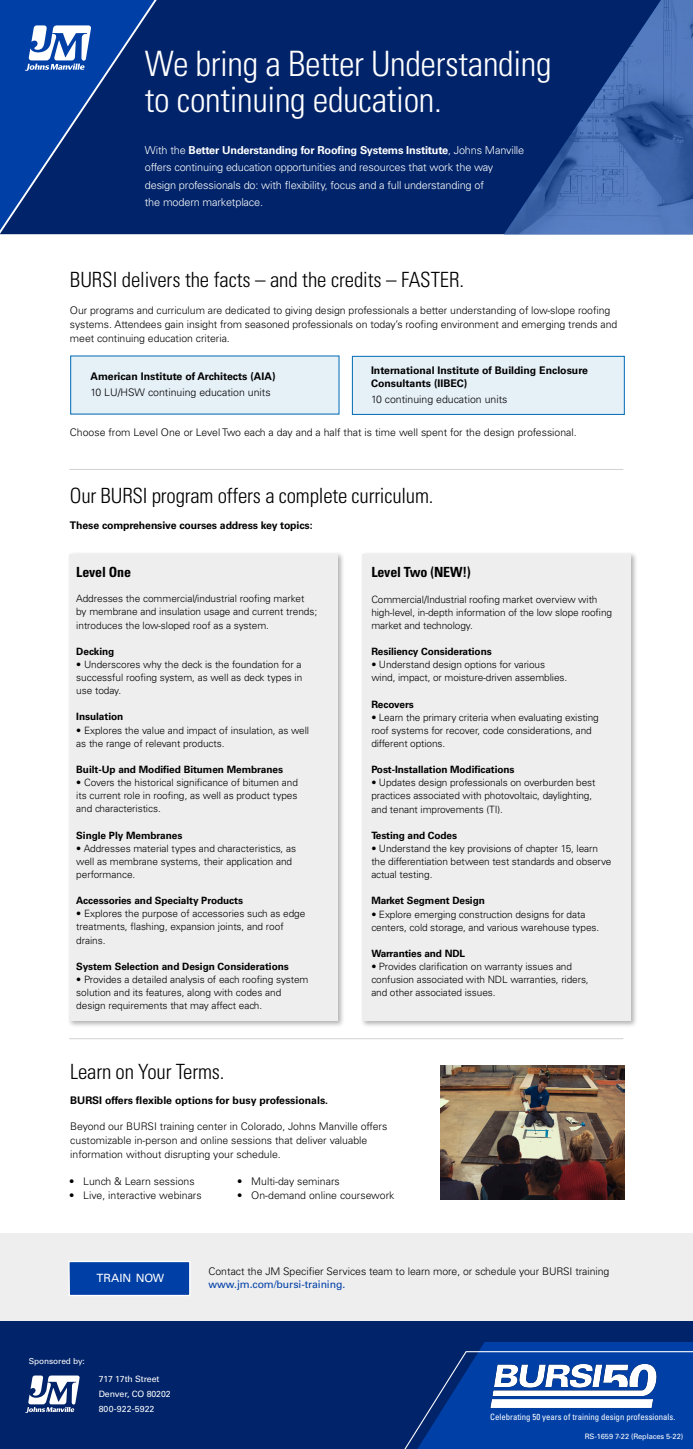
<style>
.page{position:relative;width:693px;height:1449px;background:#fff}
.page>*{position:absolute;margin:0;border:0;box-sizing:border-box;transform-origin:0 0}
.t1{font:300 condensed 35px "Univers LT Std";letter-spacing:-.01em;color:#fff}
.t2{font:300 condensed 21px "Univers LT Std";letter-spacing:-.01em;color:#000}
.t3{font:700 condensed 14px "Univers LT Std";letter-spacing:-.01em;color:#000}
.t4{font:11.38px "Univers LT Std";color:#fff}
.t5{font:300 10.94px/17.5px "Univers LT Std";letter-spacing:-.015em;color:#fff}
.t6{font:300 10.5px/14px "Univers LT Std";letter-spacing:-.005em;color:#000}
.t7{font:700 10.5px/12.6px "Univers LT Std";color:#000}
.t8{font:10.5px "Univers LT Std";letter-spacing:-.01em;color:#0040a6}
.t9{font:300 10.06px/13.1px "Univers LT Std";letter-spacing:-.01em;color:#000}
.t10{font:700 10.06px "Univers LT Std";letter-spacing:-.005em;color:#000}
.t11{font:condensed 8.75px "Univers LT Std";color:#fff}
.t12{font:8.75px "Univers LT Std";letter-spacing:-.01em;color:#fff}
.t13{font:8.75px "Univers LT Std";letter-spacing:.01em;color:#fff}
.t14{font:8.22px "Univers LT Std";letter-spacing:-.01em;color:#fff}
.t15{font:7.44px "Univers LT Std";letter-spacing:-.01em;color:#fff}
.s1{font-weight:700}
</style>
<div class="page">
<div style="left:70px;top:356px;width:269px;height:58px;background:#e6f0f7"></div>
<div style="left:352px;top:356px;width:272px;height:58px;background:#e6f0f7"></div>
<div style="left:0;top:0;width:504px;height:234px;background:#002369"></div>
<div style="left:0;top:1320px;width:693px;height:129px;background:#002369"></div>
<svg style="left:404px;top:1342px;width:289px;height:107px"></svg>
<svg style="left:0;top:0;width:154px;height:230px;background:#0e3c8d"></svg>
<svg style="left:25px;top:1376px;width:55px;height:37px"></svg>
<div style="left:67px;top:552px;width:278px;height:476px;background:#000;opacity:.3"></div>
<div style="left:69px;top:554px;width:269px;height:467px;background:#eeeeef"></div>
<div style="left:0;top:1233px;width:693px;height:87px;background:#eeeeef"></div>
<svg style="left:68px;top:1261px;width:122px;height:35px;background:#2a5fb4"></svg>
<div style="left:73px;top:1274px;width:115px;height:18px;background:#0040a6"></div>
<div style="left:352px;top:356px;width:273px;height:59px;border:1px solid #006bb4"></div>
<img style="left:440px;top:1065px;width:184px;height:135px">
<img style="left:504px;top:0;width:189px;height:234px">
<div style="left:360px;top:552px;width:278px;height:476px;background:#000;opacity:.3"></div>
<div style="left:363px;top:554px;width:268px;height:467px;background:#eeeeef"></div>
<img style="left:480px;top:1354px;width:188px;height:65px">
<hr style="left:69px;top:1038px;width:554px;height:1px;background:#d1d2d4">
<hr style="left:69px;top:469px;width:554px;height:1px;background:#d1d2d4">
<p class="t1" style="left:145px;top:43px;width:408px">We bring a Better Understanding</p>
<p class="t1" style="left:145px;top:78px;width:299px">to continuing education.</p>
<p class="t5" style="left:145px;top:141px;width:381px">With the <span class="s1">Better Understanding for Roofing Systems Institute</span>, Johns Manville offers continuing education opportunities and resources that work the way design professionals do: with flexibility, focus and a full understanding of<br>the modern marketplace.</p>
<p class="t2" style="left:70px;top:267px;width:396px">BURSI delivers the facts – and the credits – FASTER.</p>
<p class="t6" style="left:70px;top:303px;width:549px">Our programs and curriculum are dedicated to giving design professionals a better understanding of low-slope roofing systems. Attendees gain insight from seasoned professionals on today’s roofing environment and emerging trends and meet continuing education criteria.</p>
<p class="t7" style="left:90px;top:370px;width:187px">American Institute of Architects (AIA)</p>
<p class="t6" style="left:90px;top:385px;width:182px">10 LU/HSW continuing education units</p>
<p class="t7" style="left:371px;top:364px;width:218px">International Institute of Building Enclosure<br>Consultants (IIBEC)</p>
<p class="t6" style="left:371px;top:393px;width:138px">10 continuing education units</p>
<p class="t6" style="left:70px;top:426px;width:508px">Choose from Level One or Level Two each a day and a half that is time well spent for the design professional.</p>
<p class="t2" style="left:70px;top:483px;width:365px">Our BURSI program offers a complete curriculum.</p>
<p class="t7" style="left:70px;top:519px;width:244px">These comprehensive courses address key topics:</p>
<p class="t3" style="left:76px;top:563px;width:56px">Level One</p>
<p class="t9" style="left:76px;top:592px;width:242px">Addresses the commercial/industrial roofing market by membrane and insulation usage and current trends; introduces the low-sloped roof as a system.</p>
<p class="t10" style="left:76px;top:645px;width:40px">Decking</p>
<p class="t9" style="left:76px;top:658px;width:227px">• Underscores why the deck is the foundation for a</p>
<p class="t9" style="left:76px;top:671px;width:228px">successful roofing system, as well as deck types in</p>
<p class="t9" style="left:76px;top:684px;width:47px">use today.</p>
<p class="t10" style="left:76px;top:711px;width:49px">Insulation</p>
<p class="t9" style="left:76px;top:723px;width:234px">• Explores the value and impact of insulation, as well</p>
<p class="t9" style="left:76px;top:737px;width:150px">as the range of relevant products.</p>
<p class="t10" style="left:76px;top:764px;width:208px">Built-Up and Modified Bitumen Membranes</p>
<p class="t9" style="left:76px;top:776px;width:223px">• Covers the historical significance of bitumen and</p>
<p class="t9" style="left:76px;top:789px;width:223px">its current role in roofing, as well as product types</p>
<p class="t9" style="left:76px;top:802px;width:86px">and characteristics.</p>
<p class="t10" style="left:76px;top:829px;width:108px">Single Ply Membranes</p>
<p class="t9" style="left:76px;top:842px;width:221px">• Addresses material types and characteristics, as</p>
<p class="t9" style="left:76px;top:855px;width:217px">well as membrane systems, their application and</p>
<p class="t9" style="left:76px;top:868px;width:61px">performance.</p>
<p class="t10" style="left:76px;top:895px;width:168px">Accessories and Specialty Products</p>
<p class="t9" style="left:76px;top:907px;width:231px">• Explores the purpose of accessories such as edge treatments, flashing, expansion joints, and roof</p>
<p class="t9" style="left:76px;top:933px;width:31px">drains.</p>
<p class="t10" style="left:76px;top:960px;width:214px">System Selection and Design Considerations</p>
<p class="t9" style="left:76px;top:973px;width:234px">• Provides a detailed analysis of each roofing system</p>
<p class="t9" style="left:76px;top:986px;width:207px">solution and its features, along with codes and</p>
<p class="t9" style="left:76px;top:999px;width:187px">design requirements that may affect each.</p>
<p class="t3" style="left:371px;top:563px;width:101px">Level Two (NEW!)</p>
<p class="t9" style="left:371px;top:592px;width:242px">Commercial/Industrial roofing market overview with high-level, in-depth information of the low slope roofing market and technology.</p>
<p class="t10" style="left:371px;top:646px;width:122px">Resiliency Considerations</p>
<p class="t9" style="left:371px;top:658px;width:175px">• Understand design options for various</p>
<p class="t9" style="left:371px;top:671px;width:197px">wind, impact, or moisture-driven assemblies.</p>
<p class="t10" style="left:371px;top:698px;width:44px">Recovers</p>
<p class="t9" style="left:371px;top:711px;width:229px">• Learn the primary criteria when evaluating existing</p>
<p class="t9" style="left:371px;top:724px;width:222px">roof systems for recover, code considerations, and</p>
<p class="t9" style="left:371px;top:737px;width:76px">different options.</p>
<p class="t10" style="left:371px;top:764px;width:145px">Post-Installation Modifications</p>
<p class="t9" style="left:371px;top:776px;width:226px">• Updates design professionals on overburden best</p>
<p class="t9" style="left:371px;top:789px;width:223px">practices associated with photovoltaic, daylighting,</p>
<p class="t9" style="left:371px;top:802px;width:133px">and tenant improvements (TI).</p>
<p class="t10" style="left:371px;top:829px;width:87px">Testing and Codes</p>
<p class="t9" style="left:371px;top:842px;width:242px">• Understand the key provisions of chapter 15, learn the differentiation between test standards and observe actual testing.</p>
<p class="t10" style="left:371px;top:895px;width:115px">Market Segment Design</p>
<p class="t9" style="left:371px;top:907px;width:216px">• Explore emerging construction designs for data</p>
<p class="t9" style="left:371px;top:921px;width:229px">centers, cold storage, and various warehouse types.</p>
<p class="t10" style="left:371px;top:948px;width:95px">Warranties and NDL</p>
<p class="t9" style="left:371px;top:960px;width:202px">• Provides clarification on warranty issues and</p>
<p class="t9" style="left:371px;top:973px;width:219px">confusion associated with NDL warranties, riders,</p>
<p class="t9" style="left:371px;top:986px;width:126px">and other associated issues.</p>
<p class="t2" style="left:70px;top:1059px;width:156px">Learn on Your Terms.</p>
<p class="t7" style="left:70px;top:1094px;width:259px">BURSI offers flexible options for busy professionals.</p>
<p class="t6" style="left:70px;top:1120px;width:319px">Beyond our BURSI training center in Colorado, Johns Manville offers customizable in-person and online sessions that deliver valuable information without disrupting your schedule.</p>
<p class="t6" style="left:69px;top:1174px;width:127px">• Lunch &amp; Learn sessions</p>
<p class="t6" style="left:237px;top:1174px;width:104px">• Multi-day seminars</p>
<p class="t6" style="left:69px;top:1188px;width:134px">• Live, interactive webinars</p>
<p class="t6" style="left:237px;top:1188px;width:159px">• On-demand online coursework</p>
<p class="t4" style="left:97px;top:1271px;width:69px">TRAIN NOW</p>
<p class="t14" style="left:29px;top:1356px;width:57px">Sponsored by:</p>
<p class="t12" style="left:99px;top:1374px;width:62px">717 17th Street</p>
<p class="t12" style="left:99px;top:1389px;width:73px">Denver, CO 80202</p>
<p class="t13" style="left:99px;top:1403px;width:57px">800-922-5922</p>
<p class="t6" style="left:209px;top:1265px;width:402px">Contact the JM Specifier Services team to learn more, or schedule your BURSI training</p>
<p class="t8" style="left:209px;top:1278px;width:138px">www.jm.com/bursi-training.</p>
<p class="t11" style="left:490px;top:1411px;width:187px">Celebrating 50 years of training design professionals.</p>
<p class="t15" style="left:585px;top:1432px;width:100px">RS-1659 7-22 (Replaces 5-22)</p>
</div>
